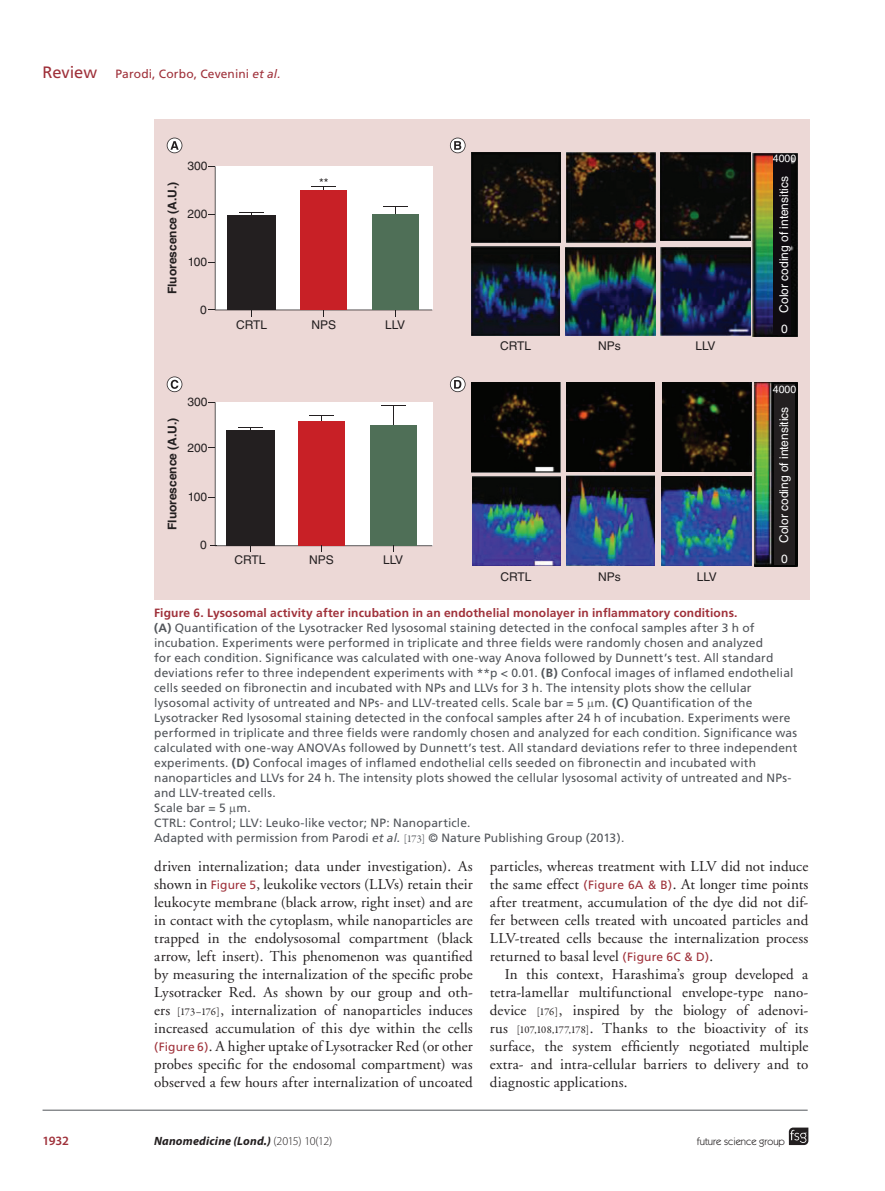
<style>
.page{position:relative;width:885px;height:1191px;background:#fff}
.page>*{position:absolute;margin:0;border:0;box-sizing:border-box;transform-origin:0 0}
.t1{font:15px/18px "Adobe Garamond";letter-spacing:.005em;color:#231f20;text-align:justify}
.t2{font:600 12.75px "Myriad Pro";color:#9f313a}
.t3{font:12px/15px "Frutiger";letter-spacing:.01em;color:#52555a}
.t4{font:12px "Helvetica LT Std";color:#231f20}
.t5{font:12px "Helvetica LT Std";color:#fff}
.t6{font:700 12px "Helvetica LT Std";color:#231f20}
.t7{font:12px "Frutiger";letter-spacing:.01em;color:#9f313a}
.t8{font:italic 700 12px "Myriad Pro";letter-spacing:.015em;color:#231f20}
.t9{font:10.5px "Itc Kabel";color:#231f20}
.t10{font:10.5px "Helvetica LT Std";color:#fff}
.s1{font-size:16.5px}
.s2{font-style:italic}
.s3{font-weight:700;color:#9f313a}
.s4{font-weight:700}
.s5{font-family:"Garamond Premr Pro";font-size:10.5px}
.s6{font-family:"Frutiger";font-size:12px;color:#9f313a}
.s7{font-weight:300;font-style:normal}
</style>
<div class="page">
<svg style="left:788px;top:1127px;width:20px;height:18px"></svg>
<hr style="left:43px;top:1109px;width:764px;height:1px;background:#52555a">
<div style="left:154px;top:119px;width:655px;height:481px;background:#ecd8d6"></div>
<img style="left:472px;top:477px;width:88px;height:88px">
<img style="left:566px;top:476px;width:89px;height:89px">
<img style="left:661px;top:477px;width:90px;height:88px">
<img style="left:662px;top:383px;width:89px;height:88px">
<img style="left:566px;top:383px;width:89px;height:88px">
<img style="left:472px;top:382px;width:88px;height:90px">
<img style="left:754px;top:382px;width:43px;height:185px">
<img style="left:471px;top:247px;width:89px;height:89px">
<img style="left:565px;top:247px;width:90px;height:88px">
<img style="left:660px;top:248px;width:90px;height:87px">
<img style="left:752px;top:153px;width:45px;height:184px">
<img style="left:660px;top:152px;width:90px;height:89px">
<img style="left:566px;top:152px;width:89px;height:90px">
<img style="left:471px;top:152px;width:89px;height:91px">
<svg style="left:209px;top:166px;width:223px;height:150px"></svg>
<svg style="left:209px;top:402px;width:223px;height:150px"></svg>
<div style="left:774px;top:384px;width:20px;height:181px;background:#231f20"></div>
<div style="left:773px;top:155px;width:17px;height:180px;background:#0f0b10"></div>
<svg style="left:167px;top:138px;width:15px;height:15px"></svg>
<svg style="left:450px;top:138px;width:15px;height:15px"></svg>
<svg style="left:167px;top:376px;width:15px;height:16px"></svg>
<svg style="left:450px;top:376px;width:15px;height:16px"></svg>
<p class="t7" style="left:43px;top:67px;width:240px"><span class="s1">Review</span> Parodi, Corbo, Cevenini <span class="s2">et al.</span></p>
<p class="t6" style="left:165px;top:294px;width:114px;rotate:-90deg">Fluorescence (A.U.)</p>
<p class="t4" style="left:188px;top:159px;width:22px">300</p>
<p class="t4" style="left:188px;top:207px;width:22px">200</p>
<p class="t4" style="left:188px;top:254px;width:21px">100</p>
<p class="t4" style="left:200px;top:302px;width:8px">0</p>
<p class="t4" style="left:319px;top:176px;width:11px">**</p>
<p class="t6" style="left:165px;top:530px;width:114px;rotate:-90deg">Fluorescence (A.U.)</p>
<p class="t4" style="left:188px;top:395px;width:22px">300</p>
<p class="t4" style="left:188px;top:440px;width:22px">200</p>
<p class="t4" style="left:188px;top:489px;width:21px">100</p>
<p class="t4" style="left:200px;top:538px;width:8px">0</p>
<p class="t4" style="left:236px;top:317px;width:32px">CRTL</p>
<p class="t4" style="left:311px;top:317px;width:26px">NPS</p>
<p class="t4" style="left:385px;top:317px;width:22px">LLV</p>
<p class="t4" style="left:234px;top:553px;width:32px">CRTL</p>
<p class="t4" style="left:309px;top:553px;width:26px">NPS</p>
<p class="t4" style="left:383px;top:553px;width:22px">LLV</p>
<p class="t4" style="left:500px;top:339px;width:32px">CRTL</p>
<p class="t4" style="left:598px;top:339px;width:24px">NPs</p>
<p class="t4" style="left:695px;top:339px;width:22px">LLV</p>
<p class="t4" style="left:500px;top:570px;width:32px">CRTL</p>
<p class="t4" style="left:598px;top:570px;width:24px">NPs</p>
<p class="t4" style="left:696px;top:570px;width:22px">LLV</p>
<p class="t10" style="left:772px;top:153px;width:25px">4000</p>
<p class="t5" style="left:776px;top:312px;width:138px;rotate:-90deg">Color coding of intensitics</p>
<p class="t5" style="left:781px;top:322px;width:8px">0</p>
<p class="t10" style="left:772px;top:383px;width:25px">4000</p>
<p class="t5" style="left:776px;top:543px;width:138px;rotate:-90deg">Color coding of intensitics</p>
<p class="t5" style="left:781px;top:551px;width:8px">0</p>
<p class="t3" style="left:154px;top:605px;width:644px"><span class="s3">Figure 6. Lysosomal activity after incubation in an endothelial monolayer in inflammatory conditions.<br></span><span class="s4">(A)</span> Quantification of the Lysotracker Red lysosomal staining detected in the confocal samples after 3 h of incubation. Experiments were performed in triplicate and three fields were randomly chosen and analyzed<br>for each condition. Significance was calculated with one-way Anova followed by Dunnett’s test. All standard deviations refer to three independent experiments with **p &lt; 0.01. <span class="s4">(B)</span> Confocal images of inflamed endothelial cells seeded on fibronectin and incubated with NPs and LLVs for 3 h. The intensity plots show the cellular lysosomal activity of untreated and NPs- and LLV-treated cells. Scale bar = 5 m. <span class="s4">(C)</span> Quantification of the Lysotracker Red lysosomal staining detected in the confocal samples after 24 h of incubation. Experiments were performed in triplicate and three fields were randomly chosen and analyzed for each condition. Significance was calculated with one-way ANOVAs followed by Dunnett’s test. All standard deviations refer to three independent experiments. <span class="s4">(D)</span> Confocal images of inflamed endothelial cells seeded on fibronectin and incubated with nanoparticles and LLVs for 24 h. The intensity plots showed the cellular lysosomal activity of untreated and NPs&shy;and LLV-treated cells.<br>Scale bar = 5 m.<br>CTRL: Control; LLV: Leuko-like vector; NP: Nanoparticle.<br>Adapted with permission from Parodi <span class="s2">et al.</span> <span class="s5">[173]</span> © Nature Publishing Group (2013).</p>
<p class="t1" style="left:154px;top:857px;width:320px">driven internalization; data under investigation). As shown in <span class="s6">Figure 5</span>, leukolike vectors (LLVs) retain their leukocyte membrane (black arrow, right inset) and are in contact with the cytoplasm, while nanoparticles are trapped in the endolysosomal compartment (black arrow, left insert). This phenomenon was quantified by measuring the internalization of the specific probe Lysotracker Red. As shown by our group and oth&shy;ers <span class="s5">[173–176]</span>, internalization of nanoparticles induces increased accumulation of this dye within the cells <span class="s6">(Figure 6)</span>. A higher uptake of Lysotracker Red (or other probes specific for the endosomal compartment) was observed a few hours after internalization of uncoated</p>
<p class="t1" style="left:489px;top:857px;width:320px">particles, whereas treatment with LLV did not induce the same effect <span class="s6">(Figure 6A &amp; B)</span>. At longer time points after treatment, accumulation of the dye did not dif&shy;fer between cells treated with uncoated particles and LLV-treated cells because the internalization process returned to basal level <span class="s6">(Figure 6C &amp; D)</span>.</p>
<p class="t1" style="left:490px;top:965px;width:320px;text-indent:15px">In this context, Harashima’s group developed a tetra-lamellar multifunctional envelope-type nano&shy;device <span class="s5">[176]</span>, inspired by the biology of adenovi&shy;rus <span class="s5">[107,108,177,178]</span>. Thanks to the bioactivity of its surface, the system efficiently negotiated multiple extra- and intra-cellular barriers to delivery and to diagnostic applications.</p>
<p class="t2" style="left:43px;top:1132px;width:28px">1932</p>
<p class="t8" style="left:154px;top:1132px;width:180px">Nanomedicine (Lond.) <span class="s7">(2015) 10(12)</span></p>
<p class="t9" style="left:696px;top:1135px;width:90px">future science group</p>
</div>
